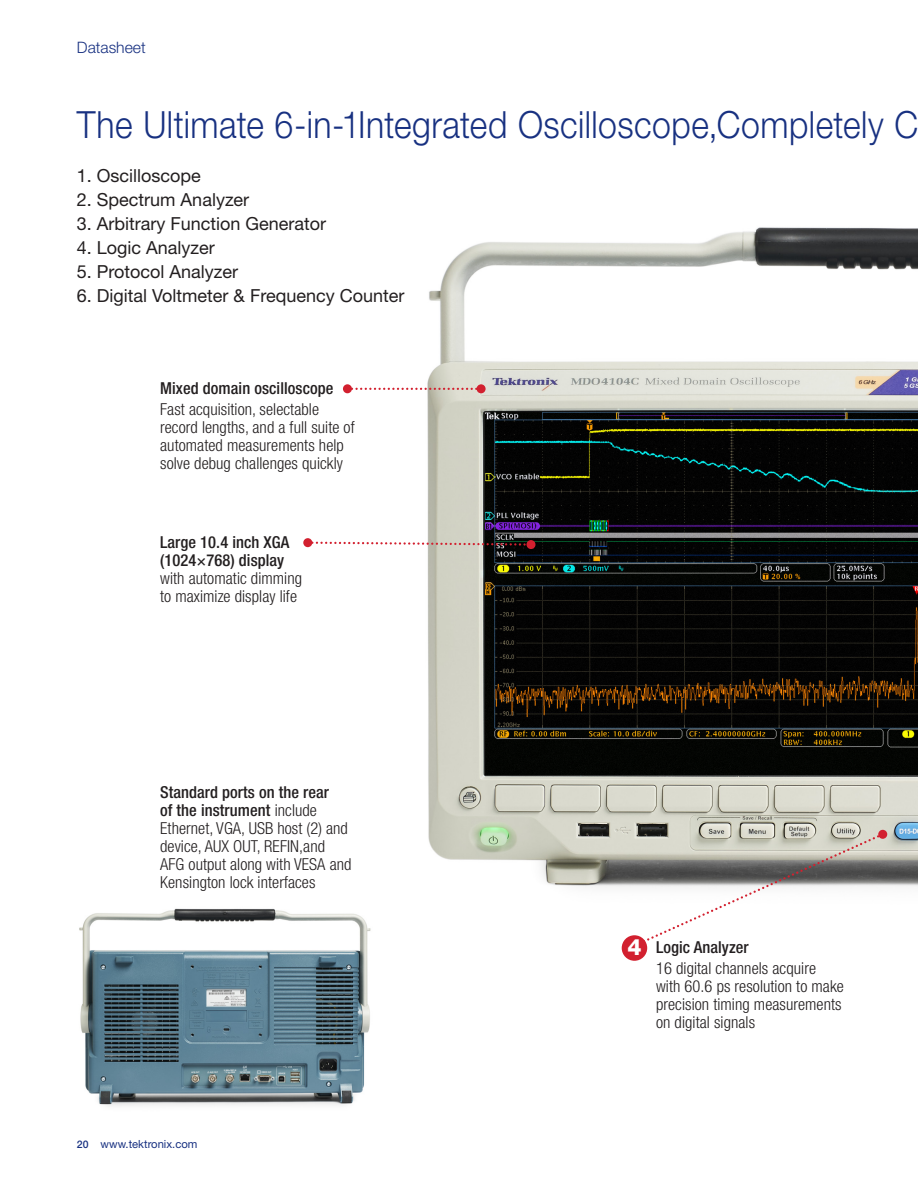
<style>
.page{position:relative;width:918px;height:1188px;background:#fff}
.page>*{position:absolute;margin:0;border:0;box-sizing:border-box;transform-origin:0 0}
.t1{font:300 37.5px "Helvetica Neue";letter-spacing:.015em;color:#183181;scale:.9 1}
.t2{font:800 22.5px "Helvetica Neue";color:#fff}
.Heading_2{font:18px "Helvetica Neue";color:#231f20}
.Callouts{font:300 condensed 16.5px/18px "Helvetica Neue";letter-spacing:.005em;color:#231f20}
.Callouts-2{font:500 condensed 16.5px "Helvetica Neue";letter-spacing:.005em;color:#231f20}
.t3{font:300 15.75px "Helvetica Neue";color:#183181}
.t4{font:11.25px "Helvetica Neue";color:#183181}
.s1{font-weight:500}
.s2{font-weight:500;font-size:10.5px}
</style>
<div class="page">
<img style="left:412px;top:227px;width:506px;height:661px">
<img style="left:79px;top:908px;width:292px;height:198px">
<svg style="left:352px;top:388px;width:125px;height:2px"></svg>
<div style="left:343px;top:384px;width:9px;height:9px;background:#d2202f;border-radius:50%"></div>
<div style="left:477px;top:384px;width:9px;height:9px;background:#d2202f;border-radius:50%"></div>
<svg style="left:310px;top:540px;width:219px;height:7px"></svg>
<div style="left:303px;top:538px;width:9px;height:9px;background:#d2202f;border-radius:50%"></div>
<div style="left:526px;top:540px;width:10px;height:9px;background:#d2202f;border-radius:50%"></div>
<svg style="left:636px;top:832px;width:248px;height:112px"></svg>
<div style="left:878px;top:830px;width:9px;height:9px;background:#d2202f;border-radius:50%"></div>
<div style="left:622px;top:935px;width:25px;height:26px;background:#d2202f;border-radius:50%"></div>
<p class="t3" style="left:77px;top:37px;width:70px">Datasheet</p>
<p class="t1" style="left:77px;top:101px;width:936px">The Ultimate 6-in-1Integrated Oscilloscope,Completely C</p>
<p class="Heading_2" style="left:77px;top:164px;width:126px">1. Oscilloscope</p>
<p class="Heading_2" style="left:77px;top:188px;width:174px">2. Spectrum Analyzer</p>
<p class="Heading_2" style="left:77px;top:212px;width:251px">3. Arbitrary Function Generator</p>
<p class="Heading_2" style="left:77px;top:236px;width:139px">4. Logic Analyzer</p>
<p class="Heading_2" style="left:77px;top:260px;width:163px">5. Protocol Analyzer</p>
<p class="Heading_2" style="left:77px;top:284px;width:329px">6. Digital Voltmeter &amp; Frequency Counter</p>
<p class="Callouts-2" style="left:160px;top:378px;width:175px">Mixed domain oscilloscope</p>
<p class="Callouts" style="left:160px;top:400px;width:196px">Fast acquisition, selectable record lengths, and a full suite of automated measurements help solve debug challenges quickly</p>
<p class="Callouts" style="left:160px;top:533px;width:143px"><span class="s1">Large 10.4 inch XGA (1024×768) display </span>with automatic dimming to maximize display life</p>
<p class="Callouts" style="left:160px;top:783px;width:193px"><span class="s1">Standard ports on the rear<br>of the instrument</span> include<br>Ethernet, VGA, USB host (2) and device, AUX OUT, REFIN,and<br>AFG output along with VESA and<br>Kensington lock interfaces</p>
<p class="t4" style="left:77px;top:1138px;width:122px"><span class="s2">20</span> www.tektronix.com</p>
<p class="t2" style="left:627px;top:934px;width:16px">4</p>
<p class="Callouts-2" style="left:656px;top:937px;width:94px">Logic Analyzer</p>
<p class="Callouts" style="left:656px;top:959px;width:189px">16 digital channels acquire with 60.6 ps resolution to make precision timing measurements on digital signals</p>
</div>
